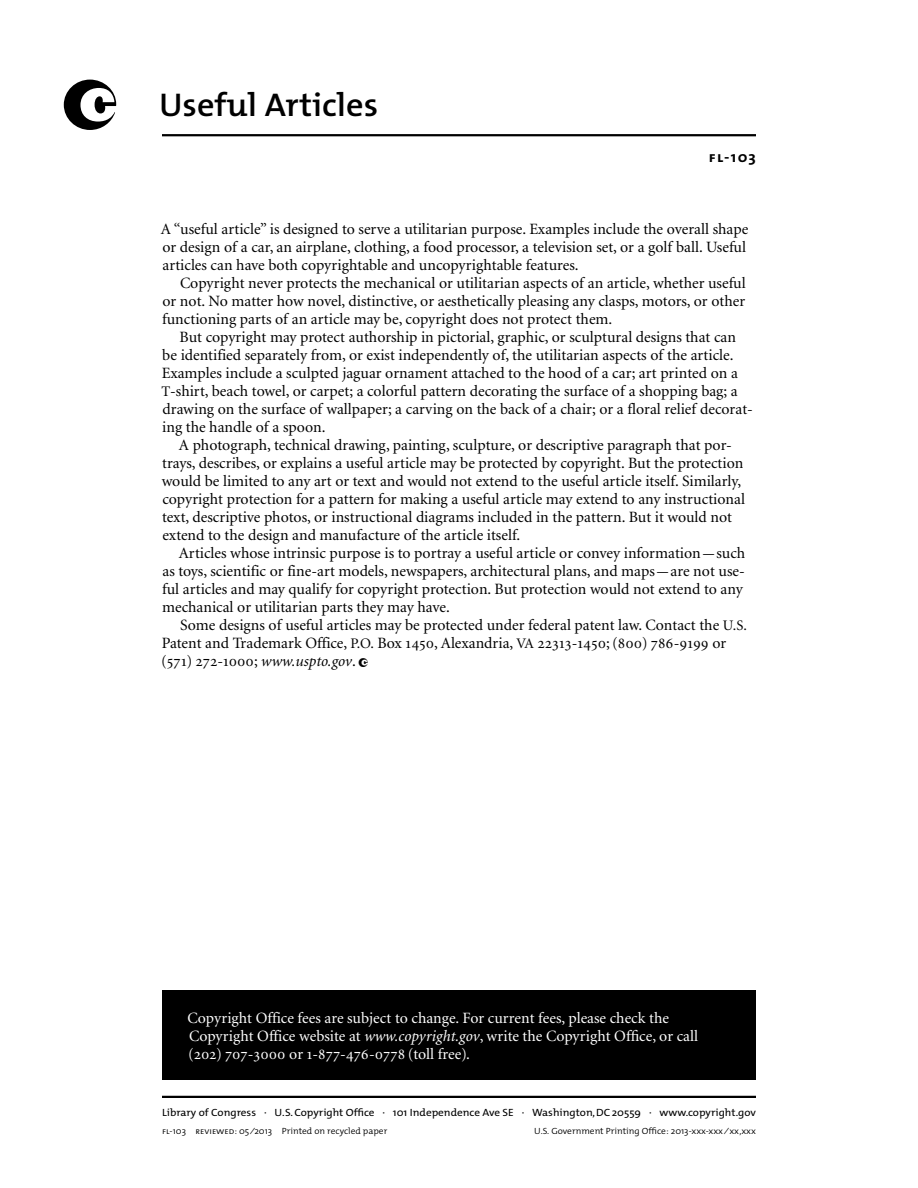
<style>
.page{position:relative;width:918px;height:1188px;background:#fff}
.page>*{position:absolute;margin:0;border:0;box-sizing:border-box;transform-origin:0 0}
.t1{font:600 33px "The Mix Os F";color:#000;scale:1.04 1}
.t2{font:15.75px/18px "Minion C";color:#000}
.t3{font:15.75px/18px "Minion C";color:#fff}
.t4{font:700 15px "The Mix Os F";color:#000;scale:1.07 1}
.t5{font:10.5px "The Mix Os F";color:#000;scale:1.07 1}
.t6{font:300 9px "The Mix Os F";color:#000;scale:1.05 1}
.s1{font-family:"Copyright OTF";font-weight:400;font-size:63px}
.s2{font-size:14.7px}
.s3{font-style:italic}
.s4{font-family:"Copyright OTF";font-size:11.25px}
</style>
<div class="page">
<hr style="left:162px;top:1096px;width:594px;height:2px;background:#000">
<hr style="left:162px;top:134px;width:594px;height:2px;background:#000">
<div style="left:162px;top:990px;width:594px;height:90px;background:#000"></div>
<h1 class="t1" style="left:64px;top:84px;width:304px"><span class="s1">7</span> Useful Articles</h1>
<p class="t4" style="left:709px;top:147px;width:45px">fl-103</p>
<p class="t2" style="left:161px;top:221px;width:589px">A “useful article” is designed to serve a utilitarian purpose. Examples include the overall shape or design of a car, an airplane, clothing, a food processor, a television set, or a golf ball. Useful articles can have both copyrightable and uncopyrightable features.</p>
<p class="t2" style="left:162px;top:275px;width:585px;text-align:justify;text-indent:18px">Copyright never protects the mechanical or utilitarian aspects of an article, whether useful or not. No matter how novel, distinctive, or aesthetically pleasing any clasps, motors, or other functioning parts of an article may be, copyright does not protect them.</p>
<p class="t2" style="left:161px;top:329px;width:593px;text-indent:18px">But copyright may protect authorship in pictorial, graphic, or sculptural designs that can be identified separately from, or exist independently of, the utilitarian aspects of the article.<br>Examples include a sculpted jaguar ornament attached to the hood of a car; art printed on a <span class="s2">T</span>-shirt, beach towel, or carpet; a colorful pattern decorating the surface of a shopping bag; a drawing on the surface of wallpaper; a carving on the back of a chair; or a floral relief decorat&shy;ing the handle of a spoon.</p>
<p class="t2" style="left:162px;top:437px;width:585px;text-indent:17px">A photograph, technical drawing, painting, sculpture, or descriptive paragraph that por&shy;trays, describes, or explains a useful article may be protected by copyright. But the protection would be limited to any art or text and would not extend to the useful article itself. Similarly, copyright protection for a pattern for making a useful article may extend to any instructional text, descriptive photos, or instructional diagrams included in the pattern. But it would not extend to the design and manufacture of the article itself.</p>
<p class="t2" style="left:162px;top:545px;width:585px;text-indent:17px">Articles whose intrinsic purpose is to portray a useful article or convey information—such as toys, scientific or fine-art models, newspapers, architectural plans, and maps—are not use&shy;ful articles and may qualify for copyright protection. But protection would not extend to any mechanical or utilitarian parts they may have.</p>
<p class="t2" style="left:162px;top:617px;width:587px;text-indent:18px">Some designs of useful articles may be protected under federal patent law. Contact the <span class="s2">U.S.<br></span>Patent and Trademark Office, <span class="s2">P.O.</span> Box 1450, Alexandria, <span class="s2">VA</span> 22313-1450; (800) 786-9199 or (571) 272-1000; <span class="s3">www.uspto.gov</span>. <span class="s4">2</span></p>
<p class="t3" style="left:188px;top:1009px;width:512px">Copyright Office fees are subject to change. For current fees, please check the<br>Copyright Office website at <span class="s3">www.copyright.gov</span>, write the Copyright Office, or call (202) 707‑3000 or 1-877-476-0778 (toll free).</p>
<p class="t5" style="left:162px;top:1106px;width:557px">Library of Congress · U.S.Copyright Office · 101 Independence Ave SE · Washington,DC20559 · www.copyright.gov</p>
<p class="t6" style="left:162px;top:1125px;width:216px">fl-103 reviewed: 05 ⁄2013 Printed on recycled paper</p>
<p class="t6" style="left:534px;top:1125px;width:213px">U.S. Government Printing Office: 2013-xxx-xxx⁄xx,xxx</p>
</div>
